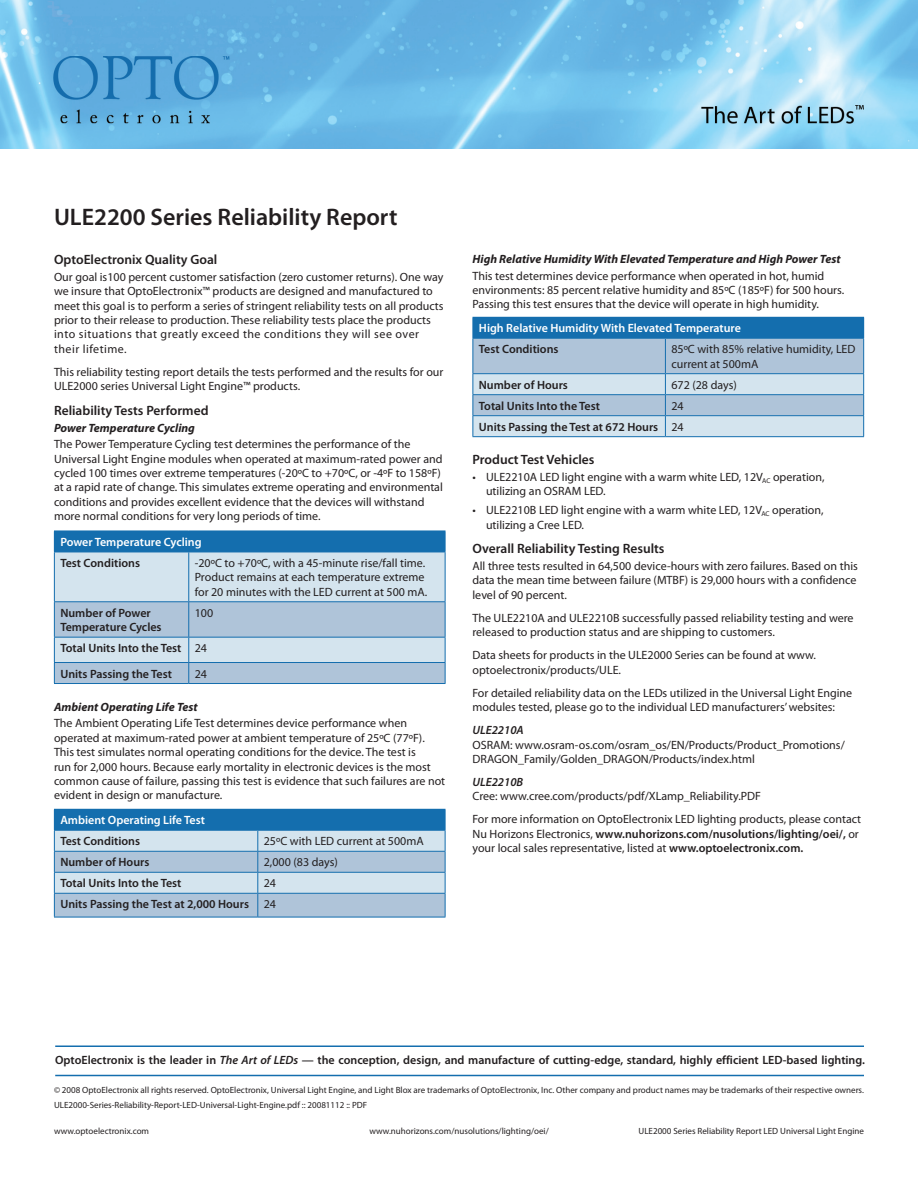
<style>
.page{position:relative;width:918px;height:1188px;background:#fff}
.page>*{position:absolute;margin:0;border:0;box-sizing:border-box;transform-origin:0 0}
.head{font:600 24px "Myriad Pro";color:#231f20}
._3_sub_9_myriad_semi{font:600 13.5px "Myriad Pro";color:#231f20}
._1_body{font:12px/14.4px "Myriad Pro";color:#231f20}
._1_body_semibold{font:600 12px/14.4px "Myriad Pro";color:#231f20}
.art_footer_tagline{font:600 12px "Myriad Pro";color:#231f20}
._4_sub_myriad_bold_i{font:italic 700 12px "Myriad Pro";color:#231f20}
._1_body_white_semibo{font:600 12px "Myriad Pro";color:#fff}
._4_body_bullets{font:12px/14.4px "Myriad Pro";color:#231f20}
.body_bullets__08_aft{font:12px/14.4px "Myriad Pro";color:#231f20}
._7_flea_type_left_ju{font:9px "Myriad Pro";color:#231f20}
._6_flea_type_right_j{font:9px "Myriad Pro";color:#231f20}
.s1{font-weight:600;font-style:italic}
.s2{font-weight:600}
.s3{font-style:italic}
</style>
<div class="page">
<hr style="left:55px;top:1046px;width:809px;height:1px;background:#146eae">
<hr style="left:55px;top:1075px;width:809px;height:1px;background:#146eae">
<img style="left:0;top:0;width:918px;height:149px">
<hr style="left:472px;top:317px;width:193px;height:1px;background:#146eae">
<hr style="left:665px;top:317px;width:199px;height:1px;background:#146eae">
<svg style="left:472px;top:318px;width:392px;height:118px;background:#9bbdd7"></svg>
<hr style="left:472px;top:436px;width:193px;height:1px;background:#146eae">
<hr style="left:665px;top:436px;width:199px;height:1px;background:#146eae">
<svg style="left:54px;top:531px;width:392px;height:153px;background:#a2c2da"></svg>
<hr style="left:54px;top:552px;width:135px;height:1px;background:#146eae">
<hr style="left:189px;top:552px;width:257px;height:1px;background:#146eae">
<hr style="left:54px;top:809px;width:204px;height:1px;background:#146eae">
<hr style="left:258px;top:809px;width:187px;height:1px;background:#146eae">
<svg style="left:54px;top:810px;width:392px;height:107px;background:#98bbd6"></svg>
<hr style="left:54px;top:917px;width:204px;height:1px;background:#146eae">
<hr style="left:258px;top:917px;width:187px;height:1px;background:#146eae">
<p class="head" style="left:54px;top:202px;width:345px">ULE2200 Series Reliability Report</p>
<p class="_3_sub_9_myriad_semi" style="left:54px;top:251px;width:165px">OptoElectronix Quality Goal</p>
<p class="_1_body" style="left:54px;top:269px;width:391px">Our goal is100 percent customer satisfaction (zero customer returns). One way we insure that OptoElectronix™ products are designed and manufactured to meet this goal is to perform a series of stringent reliability tests on all products prior to their release to production. These reliability tests place the products into situations that greatly exceed the conditions they will see over their lifetime.</p>
<p class="_1_body" style="left:54px;top:364px;width:391px">This reliability testing report details the tests performed and the results for our<br>ULE2000 series Universal Light Engine™ products.</p>
<p class="_3_sub_9_myriad_semi" style="left:54px;top:402px;width:156px">Reliability Tests Performed</p>
<p class="_4_sub_myriad_bold_i" style="left:54px;top:420px;width:142px">Power Temperature Cycling</p>
<p class="_1_body" style="left:54px;top:437px;width:390px">The Power Temperature Cycling test determines the performance of the Universal Light Engine modules when operated at maximum-rated power and cycled 100 times over extreme temperatures (-20ºC to +70ºC, or -4ºF to 158ºF) at a rapid rate of change. This simulates extreme operating and environmental conditions and provides excellent evidence that the devices will withstand more normal conditions for very long periods of time.</p>
<p class="_1_body_white_semibo" style="left:60px;top:534px;width:143px">Power Temperature Cycling</p>
<p class="_1_body_semibold" style="left:60px;top:555px;width:81px">Test Conditions</p>
<p class="_1_body" style="left:195px;top:556px;width:234px">-20ºC to +70ºC, with a 45-minute rise/fall time.<br>Product remains at each temperature extreme for 20 minutes with the LED current at 500 mA.</p>
<p class="_1_body_semibold" style="left:60px;top:605px;width:103px">Number of Power<br>Temperature Cycles</p>
<p class="_1_body" style="left:195px;top:605px;width:20px">100</p>
<p class="_1_body_semibold" style="left:60px;top:641px;width:123px">Total Units Into the Test</p>
<p class="_1_body" style="left:195px;top:641px;width:14px">24</p>
<p class="_1_body_semibold" style="left:60px;top:666px;width:113px">Units Passing the Test</p>
<p class="_1_body" style="left:195px;top:666px;width:14px">24</p>
<p class="_4_sub_myriad_bold_i" style="left:54px;top:699px;width:145px">Ambient Operating Life Test</p>
<p class="_1_body" style="left:54px;top:716px;width:393px">The Ambient Operating Life Test determines device performance when operated at maximum-rated power at ambient temperature of 25ºC (77ºF).<br>This test simulates normal operating conditions for the device. The test is<br>run for 2,000 hours. Because early mortality in electronic devices is the most common cause of failure, passing this test is evidence that such failures are not evident in design or manufacture.</p>
<p class="_1_body_white_semibo" style="left:60px;top:813px;width:146px">Ambient Operating Life Test</p>
<p class="_1_body_semibold" style="left:60px;top:834px;width:81px">Test Conditions</p>
<p class="_1_body" style="left:264px;top:834px;width:161px">25ºC with LED current at 500mA</p>
<p class="_1_body_semibold" style="left:60px;top:855px;width:91px">Number of Hours</p>
<p class="_1_body" style="left:264px;top:855px;width:76px">2,000 (83 days)</p>
<p class="_1_body_semibold" style="left:60px;top:876px;width:123px">Total Units Into the Test</p>
<p class="_1_body" style="left:264px;top:876px;width:14px">24</p>
<p class="_1_body_semibold" style="left:60px;top:897px;width:190px">Units Passing the Test at 2,000 Hours</p>
<p class="_1_body" style="left:264px;top:897px;width:14px">24</p>
<p class="_4_sub_myriad_bold_i" style="left:472px;top:251px;width:370px">High Relative Humidity With Elevated Temperature and High Power Test</p>
<p class="_1_body" style="left:472px;top:268px;width:373px">This test determines device performance when operated in hot, humid environments: 85 percent relative humidity and 85ºC (185ºF) for 500 hours.<br>Passing this test ensures that the device will operate in high humidity.</p>
<p class="_1_body_white_semibo" style="left:479px;top:321px;width:264px">High Relative Humidity With Elevated Temperature</p>
<p class="_1_body_semibold" style="left:479px;top:342px;width:81px">Test Conditions</p>
<p class="_1_body" style="left:671px;top:342px;width:186px">85ºC with 85% relative humidity, LED current at 500mA</p>
<p class="_1_body_semibold" style="left:479px;top:377px;width:91px">Number of Hours</p>
<p class="_1_body" style="left:671px;top:377px;width:67px">672 (28 days)</p>
<p class="_1_body_semibold" style="left:479px;top:398px;width:123px">Total Units Into the Test</p>
<p class="_1_body" style="left:671px;top:398px;width:14px">24</p>
<p class="_1_body_semibold" style="left:479px;top:419px;width:181px">Units Passing the Test at 672 Hours</p>
<p class="_1_body" style="left:671px;top:419px;width:14px">24</p>
<p class="_3_sub_9_myriad_semi" style="left:472px;top:451px;width:124px">Product Test Vehicles</p>
<p class="_4_body_bullets" style="left:486px;top:470px;width:340px;text-indent:-14px">• ULE2210A LED light engine with a warm white LED, 12V<sub>AC</sub> operation, utilizing an OSRAM LED.</p>
<p class="body_bullets__08_aft" style="left:486px;top:503px;width:339px;text-indent:-14px">• ULE2210B LED light engine with a warm white LED, 12V<sub>AC</sub> operation, utilizing a Cree LED.</p>
<p class="_3_sub_9_myriad_semi" style="left:472px;top:540px;width:194px">Overall Reliability Testing Results</p>
<p class="_1_body" style="left:472px;top:559px;width:387px;text-align:justify">All three tests resulted in 64,500 device-hours with zero failures. Based on this data the mean time between failure (MTBF) is 29,000 hours with a confidence level of 90 percent.</p>
<p class="_1_body" style="left:472px;top:610px;width:383px">The ULE2210A and ULE2210B successfully passed reliability testing and were released to production status and are shipping to customers.</p>
<p class="_1_body" style="left:472px;top:648px;width:345px">Data sheets for products in the ULE2000 Series can be found at www. optoelectronix/products/ULE.</p>
<p class="_1_body" style="left:472px;top:685px;width:381px">For detailed reliability data on the LEDs utilized in the Universal Light Engine modules tested, please go to the individual LED manufacturers’ websites:</p>
<p class="_1_body" style="left:472px;top:723px;width:374px"><span class="s1">ULE2210A<br></span>OSRAM: www.osram-os.com/osram_os/EN/Products/Product_Promotions/<br>DRAGON_Family/Golden_DRAGON/Products/index.html</p>
<p class="_1_body" style="left:472px;top:775px;width:290px"><span class="s1">ULE2210B<br></span>Cree: www.cree.com/products/pdf/XLamp_Reliability.PDF</p>
<p class="_1_body" style="left:472px;top:812px;width:390px">For more information on OptoElectronix LED lighting products, please contact<br>Nu Horizons Electronics, <span class="s2">www.nuhorizons.com/nusolutions/lighting/oei/,</span> or your local sales representative, listed at <span class="s2">www.optoelectronix.com.</span></p>
<p class="art_footer_tagline" style="left:55px;top:1053px;width:811px">OptoElectronix is the leader in <span class="s3">The Art of LEDs</span> — the conception, design, and manufacture of cutting-edge, standard, highly efficient LED-based lighting.</p>
<p class="_7_flea_type_left_ju" style="left:54px;top:1084px;width:811px">© 2008 OptoElectronix all rights reserved. OptoElectronix, Universal Light Engine, and Light Blox are trademarks of OptoElectronix, Inc. Other company and product names may be trademarks of their respective owners.</p>
<p class="_7_flea_type_left_ju" style="left:54px;top:1099px;width:315px">ULE2000-Series-Reliability-Report-LED-Universal-Light-Engine.pdf :: 20081112 :: PDF</p>
<p class="_7_flea_type_left_ju" style="left:54px;top:1125px;width:97px">www.optoelectronix.com</p>
<p class="_6_flea_type_right_j" style="left:639px;top:1125px;width:227px">ULE2000 Series Reliability Report LED Universal Light Engine</p>
<p class="_6_flea_type_right_j" style="left:369px;top:1125px;width:181px">www.nuhorizons.com/nusolutions/lighting/oei/</p>
</div>
